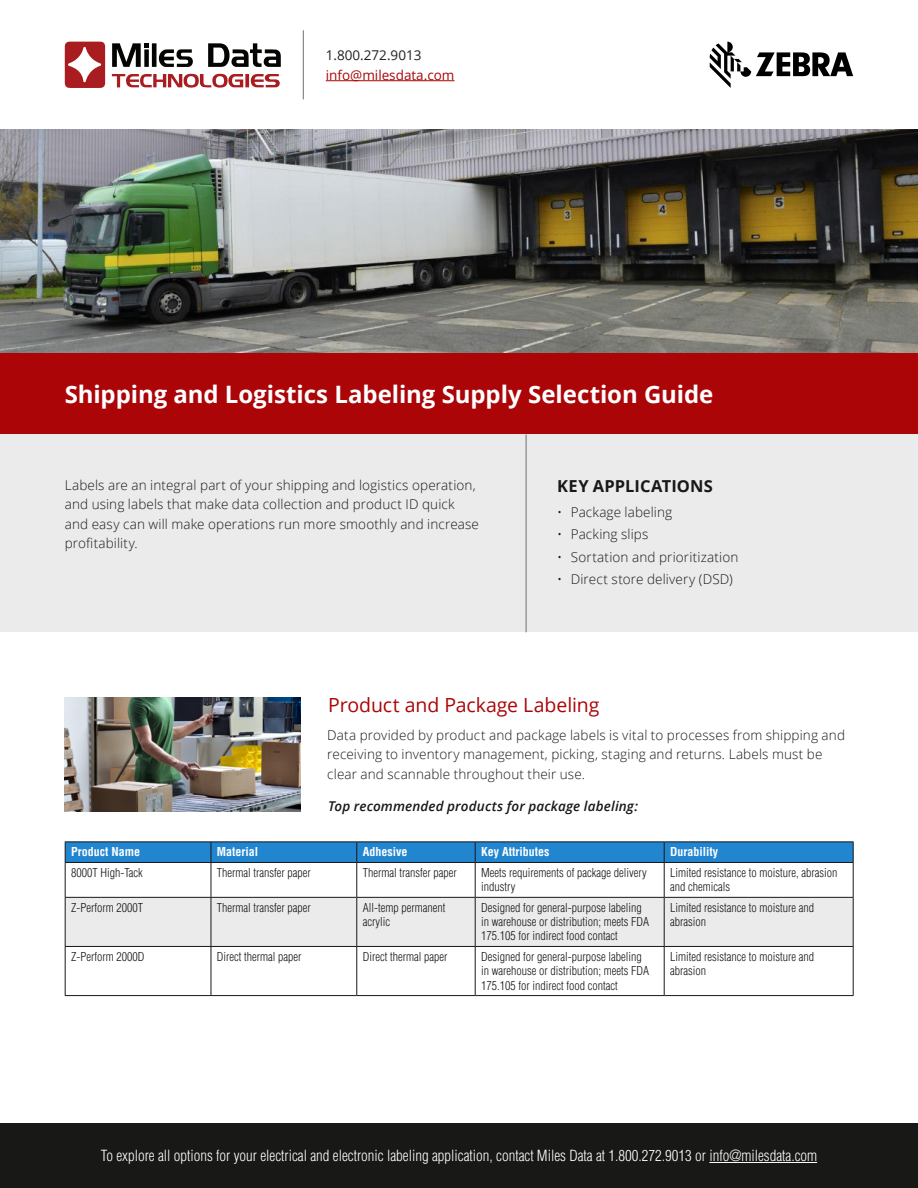
<style>
.page{position:relative;width:918px;height:1188px;background:#fff}
.page>*{position:absolute;margin:0;border:0;box-sizing:border-box;transform-origin:0 0}
.t1{font:700 24px "Open Sans";letter-spacing:-.005em;color:#fff}
.t2{font:19.5px "Open Sans";letter-spacing:-.005em;color:#ab0508}
.t3{font:700 16.5px "Open Sans";letter-spacing:.005em;color:#181817}
.t4{font:300 condensed 15px "Helvetica LT Std";color:#fff}
.t5{font:300 13.5px/19.5px "Open Sans";letter-spacing:.01em;color:#181817}
.t6{font:italic 600 13.5px "Open Sans";letter-spacing:.01em;color:#181817}
.t7{font:13.5px "Open Sans";color:#ab0508}
.t8{font:13.5px "Open Sans";color:#231f20}
.t9{font:300 condensed 12px/14.2px "Helvetica LT Std";color:#181817}
.t10{font:700 condensed 12px "Helvetica LT Std";color:#fff}
</style>
<div class="page">
<div style="left:0;top:434px;width:918px;height:198px;background:#eaebea"></div>
<img style="left:0;top:130px;width:918px;height:223px">
<div style="left:0;top:353px;width:918px;height:81px;background:#ab0508"></div>
<hr style="left:526px;top:434px;width:1px;height:198px;background:#726e6e">
<svg style="left:112px;top:43px;width:81px;height:24px"></svg>
<svg style="left:208px;top:43px;width:73px;height:24px"></svg>
<svg style="left:112px;top:74px;width:168px;height:14px"></svg>
<svg style="left:65px;top:42px;width:40px;height:46px"></svg>
<img style="left:65px;top:697px;width:235px;height:114px">
<div style="left:66px;top:898px;width:787px;height:48px;background:#eaebea"></div>
<hr style="left:65px;top:841px;width:146px;height:1px;background:#181817">
<hr style="left:211px;top:841px;width:146px;height:1px;background:#181817">
<hr style="left:357px;top:841px;width:118px;height:1px;background:#181817">
<hr style="left:475px;top:841px;width:189px;height:1px;background:#181817">
<hr style="left:664px;top:841px;width:190px;height:1px;background:#181817">
<div style="left:65px;top:842px;width:789px;height:20px;background:#2185d0"></div>
<hr style="left:65px;top:862px;width:146px;height:1px;background:#181817">
<hr style="left:65px;top:863px;width:1px;height:34px;background:#181817">
<hr style="left:211px;top:862px;width:146px;height:1px;background:#181817">
<hr style="left:211px;top:863px;width:1px;height:34px;background:#181817">
<hr style="left:357px;top:862px;width:118px;height:1px;background:#181817">
<hr style="left:356px;top:863px;width:1px;height:34px;background:#181817">
<hr style="left:475px;top:862px;width:189px;height:1px;background:#181817">
<hr style="left:475px;top:863px;width:1px;height:34px;background:#181817">
<hr style="left:664px;top:862px;width:190px;height:1px;background:#181817">
<hr style="left:664px;top:863px;width:1px;height:34px;background:#181817">
<hr style="left:853px;top:863px;width:1px;height:34px;background:#181817">
<hr style="left:65px;top:897px;width:146px;height:1px;background:#181817">
<hr style="left:65px;top:898px;width:1px;height:48px;background:#181817">
<hr style="left:211px;top:897px;width:146px;height:1px;background:#181817">
<hr style="left:211px;top:898px;width:1px;height:48px;background:#181817">
<hr style="left:357px;top:897px;width:118px;height:1px;background:#181817">
<hr style="left:356px;top:898px;width:1px;height:48px;background:#181817">
<hr style="left:475px;top:897px;width:189px;height:1px;background:#181817">
<hr style="left:475px;top:898px;width:1px;height:48px;background:#181817">
<hr style="left:664px;top:897px;width:190px;height:1px;background:#181817">
<hr style="left:664px;top:898px;width:1px;height:48px;background:#181817">
<hr style="left:853px;top:898px;width:1px;height:48px;background:#181817">
<hr style="left:65px;top:946px;width:146px;height:1px;background:#181817">
<hr style="left:65px;top:947px;width:1px;height:48px;background:#181817">
<hr style="left:211px;top:946px;width:146px;height:1px;background:#181817">
<hr style="left:211px;top:947px;width:1px;height:48px;background:#181817">
<hr style="left:357px;top:946px;width:118px;height:1px;background:#181817">
<hr style="left:356px;top:947px;width:1px;height:48px;background:#181817">
<hr style="left:475px;top:946px;width:189px;height:1px;background:#181817">
<hr style="left:475px;top:947px;width:1px;height:48px;background:#181817">
<hr style="left:664px;top:946px;width:190px;height:1px;background:#181817">
<hr style="left:664px;top:947px;width:1px;height:48px;background:#181817">
<hr style="left:853px;top:947px;width:1px;height:48px;background:#181817">
<hr style="left:65px;top:995px;width:146px;height:1px;background:#181817">
<hr style="left:211px;top:995px;width:146px;height:1px;background:#181817">
<hr style="left:357px;top:995px;width:118px;height:1px;background:#181817">
<hr style="left:475px;top:995px;width:189px;height:1px;background:#181817">
<hr style="left:664px;top:995px;width:190px;height:1px;background:#181817">
<div style="left:0;top:1123px;width:918px;height:65px;background:#181817"></div>
<hr style="left:326px;top:80px;width:129px;height:1px;background:#ab0508">
<hr style="left:303px;top:30px;width:1px;height:69px;background:#726e6e">
<svg style="left:710px;top:42px;width:143px;height:46px"></svg>
<hr style="left:709px;top:1162px;width:108px;height:1px;background:#fff">
<p class="t8" style="left:326px;top:46px;width:97px">1.800.272.9013</p>
<p class="t7" style="left:326px;top:66px;width:130px">info@milesdata.com</p>
<p class="t1" style="left:65px;top:378px;width:650px">Shipping and Logistics Labeling Supply Selection Guide</p>
<p class="t5" style="left:65px;top:475px;width:416px">Labels are an integral part of your shipping and logistics operation, and using labels that make data collection and product ID quick and easy can will make operations run more smoothly and increase profitability.</p>
<p class="t3" style="left:557px;top:474px;width:157px">KEY APPLICATIONS</p>
<p class="t5" style="left:557px;top:502px;width:116px">• Package labeling</p>
<p class="t5" style="left:557px;top:524px;width:93px">• Packing slips</p>
<p class="t5" style="left:557px;top:547px;width:183px">• Sortation and prioritization</p>
<p class="t5" style="left:557px;top:569px;width:177px">• Direct store delivery (DSD)</p>
<p class="t2" style="left:328px;top:692px;width:273px">Product and Package Labeling</p>
<p class="t5" style="left:327px;top:725px;width:519px">Data provided by product and package labels is vital to processes from shipping and receiving to inventory management, picking, staging and returns. Labels must be clear and scannable throughout their use.</p>
<p class="t6" style="left:328px;top:797px;width:311px">Top recommended products for package labeling:</p>
<p class="t10" style="left:71px;top:845px;width:70px">Product Name</p>
<p class="t10" style="left:217px;top:845px;width:43px">Material</p>
<p class="t10" style="left:363px;top:845px;width:46px">Adhesive</p>
<p class="t10" style="left:481px;top:845px;width:70px">Key Attributes</p>
<p class="t10" style="left:670px;top:845px;width:49px">Durability</p>
<p class="t9" style="left:71px;top:866px;width:73px">8000T High-Tack</p>
<p class="t9" style="left:217px;top:866px;width:95px">Thermal transfer paper</p>
<p class="t9" style="left:363px;top:866px;width:95px">Thermal transfer paper</p>
<p class="t9" style="left:481px;top:866px;width:167px">Meets requirements of package delivery industry</p>
<p class="t9" style="left:670px;top:866px;width:169px">Limited resistance to moisture, abrasion and chemicals</p>
<p class="t9" style="left:71px;top:900px;width:73px">Z-Perform 2000T</p>
<p class="t9" style="left:217px;top:900px;width:95px">Thermal transfer paper</p>
<p class="t9" style="left:363px;top:900px;width:84px">All-temp permanent acrylic</p>
<p class="t9" style="left:481px;top:900px;width:169px">Designed for general-purpose labeling in warehouse or distribution; meets FDA<br>175.105 for indirect food contact</p>
<p class="t9" style="left:670px;top:900px;width:145px">Limited resistance to moisture and abrasion</p>
<p class="t9" style="left:71px;top:950px;width:75px">Z-Perform 2000D</p>
<p class="t9" style="left:217px;top:950px;width:86px">Direct thermal paper</p>
<p class="t9" style="left:363px;top:950px;width:86px">Direct thermal paper</p>
<p class="t9" style="left:481px;top:950px;width:169px">Designed for general-purpose labeling in warehouse or distribution; meets FDA<br>175.105 for indirect food contact</p>
<p class="t9" style="left:670px;top:950px;width:145px">Limited resistance to moisture and abrasion</p>
<p class="t4" style="left:101px;top:1146px;width:718px">To explore all options for your electrical and electronic labeling application, contact Miles Data at 1.800.272.9013 or info@milesdata.com</p>
</div>
